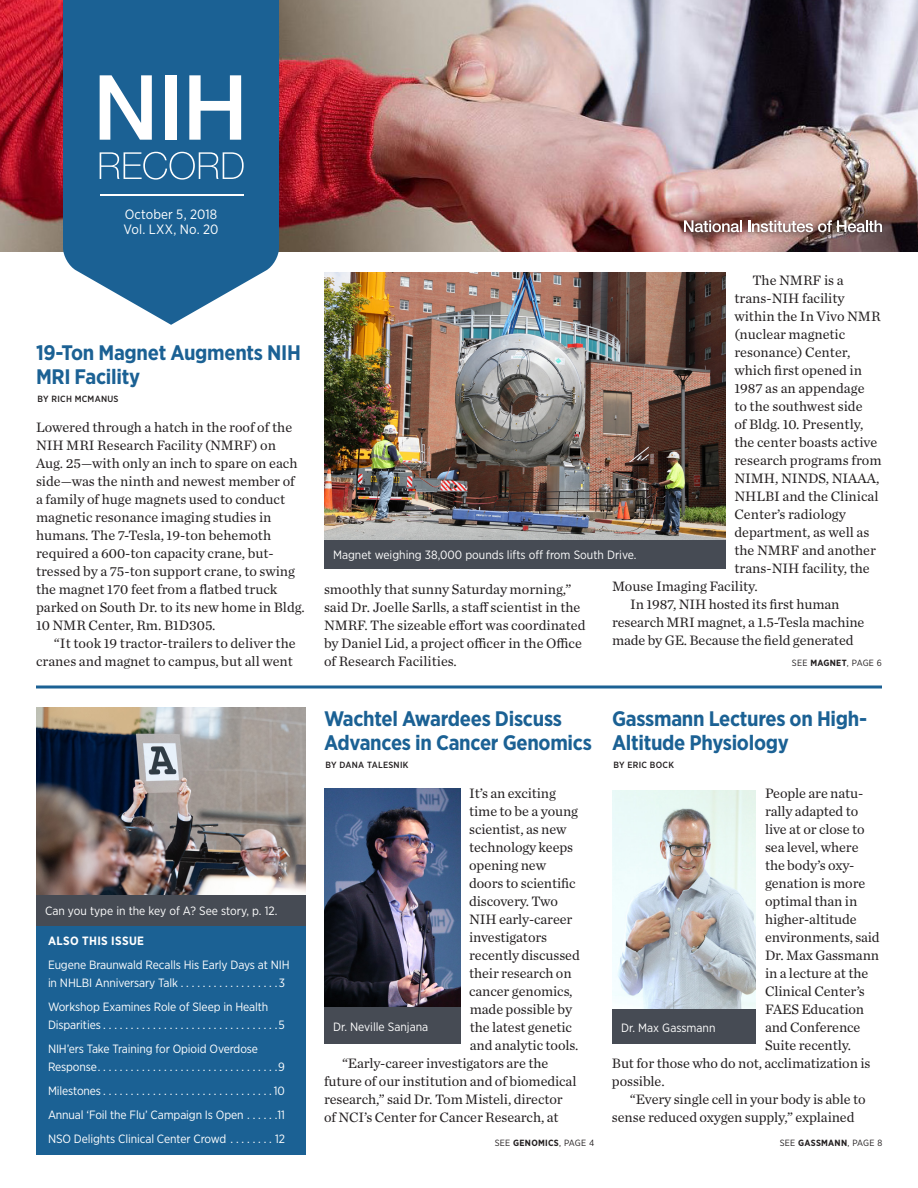
<style>
.page{position:relative;width:918px;height:1188px;background:#fff}
.page>*{position:absolute;margin:0;border:0;box-sizing:border-box;transform-origin:0 0}
.Head_1_Feature_Story{font:700 21px/24px "Gotham Narrow";letter-spacing:-.015em;color:#1b6194}
.Body_1_paragraph_1{font:14.25px/18px "Chronicle Text G1";letter-spacing:-.005em;color:#231f20}
.Body_1{font:14.25px/18px "Chronicle Text G1";color:#231f20}
.Body_2__Briefs_and_S{font:13.5px "Gotham Narrow";letter-spacing:.005em;color:#fff}
.Photo_caption_revers{font:12px/18px "Gotham Narrow";letter-spacing:-.01em;color:#fff}
.t1{font:700 12px "Gotham Narrow";letter-spacing:.03em;color:#fff}
.Page_jump{font:9px "Gotham Narrow";letter-spacing:.03em;color:#231f20}
.Byline{font:500 9px "Gotham Narrow";letter-spacing:.03em;color:#231f20}
.s1{font-weight:700}
</style>
<div class="page">
<img style="left:36px;top:708px;width:270px;height:188px">
<img style="left:0;top:0;width:918px;height:252px">
<img style="left:324px;top:272px;width:401px;height:268px">
<hr style="left:36px;top:686px;width:846px;height:2px;background:#1b6194">
<div style="left:324px;top:540px;width:401px;height:29px;background:#464b54"></div>
<svg style="left:63px;top:0;width:216px;height:325px;fill:#1b6194"></svg>
<svg style="left:100px;top:75px;width:52px;height:65px"></svg>
<div style="left:165px;top:75px;width:11px;height:65px;background:#fff"></div>
<svg style="left:189px;top:75px;width:52px;height:65px"></svg>
<svg style="left:100px;top:152px;width:144px;height:28px"></svg>
<hr style="left:100px;top:194px;width:144px;height:2px;background:#fff">
<div style="left:36px;top:922px;width:270px;height:233px;background:#1b6194"></div>
<div style="left:36px;top:896px;width:270px;height:30px;background:#464b54"></div>
<div style="left:678px;top:216px;width:208px;height:23px;background:#231f20;opacity:.75"></div>
<svg style="left:684px;top:220px;width:58px;height:12px"></svg>
<svg style="left:748px;top:220px;width:134px;height:12px"></svg>
<img style="left:324px;top:789px;width:136px;height:219px">
<img style="left:612px;top:790px;width:144px;height:220px">
<div style="left:324px;top:1008px;width:137px;height:36px;background:#464b54"></div>
<div style="left:612px;top:1010px;width:144px;height:34px;background:#464b54"></div>
<p class="Body_2__Briefs_and_S" style="left:125px;top:206px;width:94px">October 5, 2018</p>
<p class="Body_2__Briefs_and_S" style="left:124px;top:221px;width:96px">Vol. LXX, No. 20</p>
<p class="Head_1_Feature_Story" style="left:36px;top:340px;width:266px">19-Ton Magnet Augments NIH<br>MRI Facility</p>
<p class="Byline" style="left:38px;top:393px;width:83px">BY RICH MCMANUS</p>
<p class="Body_1_paragraph_1" style="left:36px;top:417px;width:270px">Lowered through a hatch in the roof of the NIH MRI Research Facility (NMRF) on Aug. 25—with only an inch to spare on each side—was the ninth and newest member of a family of huge magnets used to conduct magnetic resonance imaging studies in humans. The 7-Tesla, 19-ton behemoth required a 600-ton capacity crane, but&shy;tressed by a 75-ton support crane, to swing the magnet 170 feet from a flatbed truck parked on South Dr. to its new home in Bldg.<br>10 NMR Center, Rm. B1D305.</p>
<p class="Body_1" style="left:36px;top:633px;width:261px;text-align:right">“It took 19 tractor-trailers to deliver the cranes and magnet to campus, but all went</p>
<p class="Photo_caption_revers" style="left:45px;top:902px;width:234px">Can you type in the key of A? See story, p. 12.</p>
<p class="t1" style="left:48px;top:933px;width:98px">ALSO THIS ISSUE</p>
<p class="Photo_caption_revers" style="left:48px;top:956px;width:243px">Eugene Braunwald Recalls His Early Days at NIH in NHLBI Anniversary Talk . . . . . . . . . . . . . . . . . .3</p>
<p class="Photo_caption_revers" style="left:48px;top:998px;width:222px">Workshop Examines Role of Sleep in Health<br>Disparities................................</p>
<p class="Photo_caption_revers" style="left:279px;top:1016px;width:8px">5</p>
<p class="Photo_caption_revers" style="left:48px;top:1040px;width:212px">NIH’ers Take Training for Opioid Overdose<br>Response.................................</p>
<p class="Photo_caption_revers" style="left:278px;top:1058px;width:8px">9</p>
<p class="Photo_caption_revers" style="left:48px;top:1082px;width:57px">Milestones...............................</p>
<p class="Photo_caption_revers" style="left:274px;top:1082px;width:13px">10</p>
<p class="Photo_caption_revers" style="left:48px;top:1106px;width:200px">Annual ‘Foil the Flu’ Campaign Is Open......</p>
<p class="Photo_caption_revers" style="left:278px;top:1106px;width:9px">11</p>
<p class="Photo_caption_revers" style="left:48px;top:1130px;width:184px">NSO Delights Clinical Center Crowd.........</p>
<p class="Photo_caption_revers" style="left:275px;top:1130px;width:11px">12</p>
<p class="Body_1" style="left:752px;top:270px;width:93px">The NMRF is a</p>
<p class="Body_1" style="left:734px;top:288px;width:112px">trans-NIH facility</p>
<p class="Body_1" style="left:734px;top:306px;width:148px">within the In Vivo NMR</p>
<p class="Body_1" style="left:734px;top:324px;width:112px">(nuclear magnetic</p>
<p class="Body_1" style="left:734px;top:342px;width:118px">resonance) Center,</p>
<p class="Body_1" style="left:734px;top:360px;width:129px">which first opened in</p>
<p class="Body_1" style="left:734px;top:378px;width:132px">1987 as an appendage</p>
<p class="Body_1" style="left:734px;top:396px;width:130px">to the southwest side</p>
<p class="Body_1" style="left:734px;top:414px;width:130px">of Bldg. 10. Presently,</p>
<p class="Body_1" style="left:734px;top:432px;width:144px">the center boasts active</p>
<p class="Body_1" style="left:734px;top:450px;width:149px">research programs from</p>
<p class="Body_1" style="left:734px;top:468px;width:146px">NIMH, NINDS, NIAAA,</p>
<p class="Body_1" style="left:734px;top:486px;width:146px">NHLBI and the Clinical</p>
<p class="Body_1" style="left:734px;top:504px;width:113px">Center’s radiology</p>
<p class="Body_1" style="left:734px;top:522px;width:137px">department, as well as</p>
<p class="Body_1" style="left:734px;top:540px;width:143px">the NMRF and another</p>
<p class="Body_1" style="left:734px;top:558px;width:137px">trans-NIH facility, the</p>
<p class="Body_1" style="left:612px;top:576px;width:147px">Mouse Imaging Facility.</p>
<p class="Body_1" style="left:612px;top:594px;width:254px;text-indent:18px">In 1987, NIH hosted its first human research MRI magnet, a 1.5-Tesla machine made by GE. Because the field generated</p>
<p class="Photo_caption_revers" style="left:333px;top:546px;width:305px">Magnet weighing 38,000 pounds lifts off from South Drive.</p>
<p class="Body_1" style="left:324px;top:579px;width:263px">smoothly that sunny Saturday morning,” said Dr. Joelle Sarlls, a staff scientist in the NMRF. The sizeable effort was coordinated by Daniel Lid, a project officer in the Office of Research Facilities.</p>
<p class="Page_jump" style="left:792px;top:657px;width:92px">SEE <span class="s1">MAGNET</span>, PAGE 6</p>
<p class="Head_1_Feature_Story" style="left:324px;top:706px;width:269px">Wachtel Awardees Discuss<br>Advances in Cancer Genomics</p>
<p class="Byline" style="left:326px;top:759px;width:84px">BY DANA TALESNIK</p>
<p class="Body_1_paragraph_1" style="left:469px;top:783px;width:112px">It’s an exciting time to be a young scientist, as new technology keeps opening new doors to scientific discovery. Two<br>NIH early-career investigators recently discussed their research on cancer genomics, made possible by the latest genetic and analytic tools.</p>
<p class="Body_1" style="left:324px;top:1053px;width:254px;text-indent:18px">“Early-career investigators are the future of our institution and of biomedical research,” said Dr. Tom Misteli, director of NCI’s Center for Cancer Research, at</p>
<p class="Head_1_Feature_Story" style="left:612px;top:706px;width:257px">Gassmann Lectures on High-<br>Altitude Physiology</p>
<p class="Byline" style="left:614px;top:759px;width:62px">BY ERIC BOCK</p>
<p class="Body_1_paragraph_1" style="left:765px;top:783px;width:100px">People are natu-</p>
<p class="Body_1_paragraph_1" style="left:765px;top:801px;width:95px">rally adapted to</p>
<p class="Body_1_paragraph_1" style="left:765px;top:819px;width:101px">live at or close to</p>
<p class="Body_1_paragraph_1" style="left:765px;top:837px;width:95px">sea level, where</p>
<p class="Body_1_paragraph_1" style="left:765px;top:855px;width:91px">the body’s oxy-</p>
<p class="Body_1_paragraph_1" style="left:765px;top:873px;width:102px">genation is more</p>
<p class="Body_1_paragraph_1" style="left:765px;top:891px;width:94px">optimal than in</p>
<p class="Body_1_paragraph_1" style="left:765px;top:909px;width:93px">higher-altitude</p>
<p class="Body_1_paragraph_1" style="left:765px;top:927px;width:116px">environments, said</p>
<p class="Body_1_paragraph_1" style="left:765px;top:945px;width:116px">Dr. Max Gassmann</p>
<p class="Body_1_paragraph_1" style="left:765px;top:963px;width:105px">in a lecture at the</p>
<p class="Body_1_paragraph_1" style="left:765px;top:981px;width:101px">Clinical Center’s</p>
<p class="Body_1_paragraph_1" style="left:765px;top:999px;width:101px">FAES Education</p>
<p class="Body_1_paragraph_1" style="left:765px;top:1017px;width:97px">and Conference</p>
<p class="Body_1_paragraph_1" style="left:765px;top:1035px;width:88px">Suite recently.</p>
<p class="Body_1_paragraph_1" style="left:612px;top:1053px;width:260px">But for those who do not, acclimatization is</p>
<p class="Body_1_paragraph_1" style="left:612px;top:1071px;width:54px">possible.</p>
<p class="Body_1" style="left:612px;top:1089px;width:255px;text-indent:18px">“Every single cell in your body is able to sense reduced oxygen supply,” explained</p>
<p class="Photo_caption_revers" style="left:333px;top:1017px;width:97px">Dr. Neville Sanjana</p>
<p class="Photo_caption_revers" style="left:621px;top:1018px;width:96px">Dr. Max Gassmann</p>
<p class="Page_jump" style="left:495px;top:1137px;width:101px">SEE <span class="s1">GENOMICS</span>, PAGE 4</p>
<p class="Page_jump" style="left:780px;top:1137px;width:104px">SEE <span class="s1">GASSMANN</span>, PAGE 8</p>
</div>
